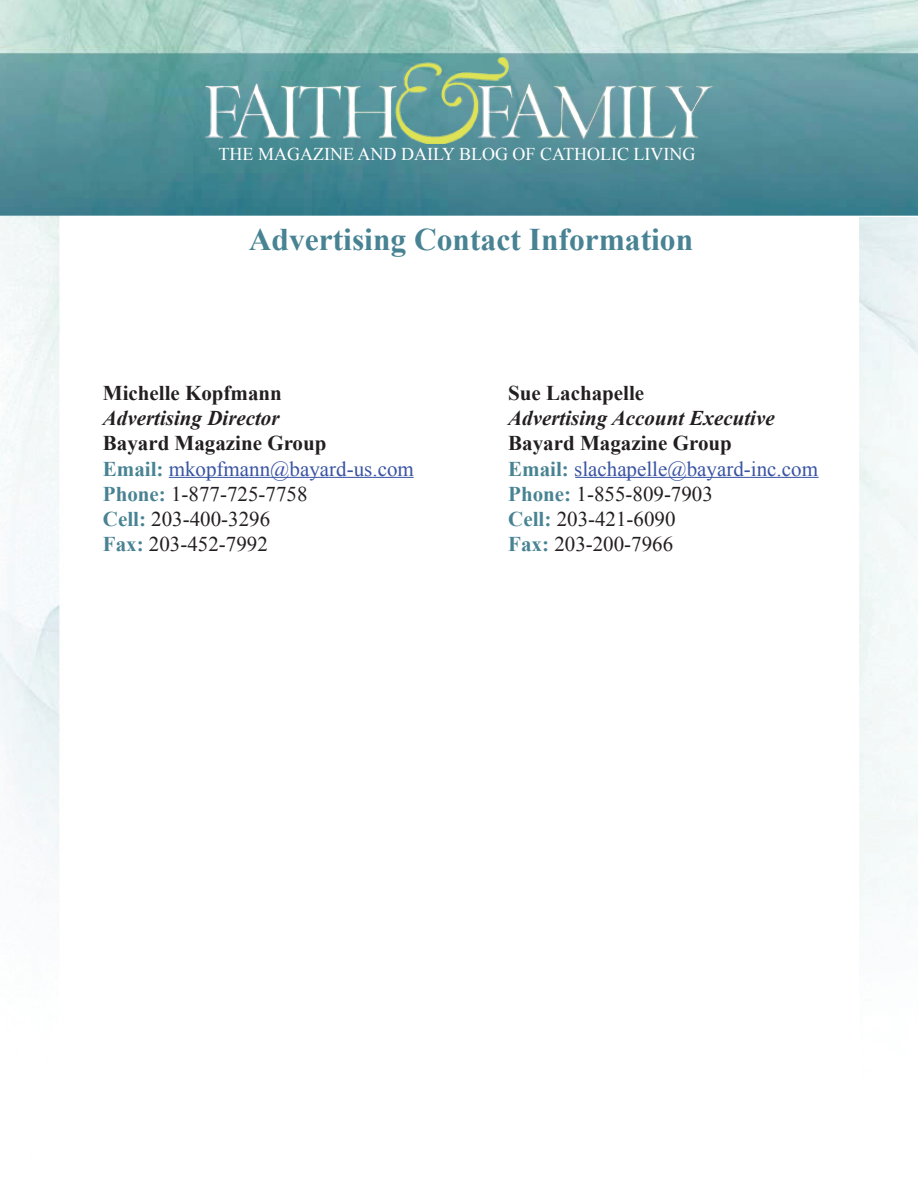
<style>
.page{position:relative;width:918px;height:1188px;background:#fff}
.page>*{position:absolute;margin:0;border:0;box-sizing:border-box;transform-origin:0 0}
.t1{font:700 31.5px "Times New Roman";color:#488393}
.t2{font:21px/25.2px "Times New Roman";color:#231f20}
.t3{font:italic 700 21px "Times New Roman";color:#231f20}
.t4{font:700 21px "Times New Roman";color:#231f20}
.t5{font:18px "Times New Roman";color:#fff}
.s1{font-weight:700}
.s2{font-weight:700;color:#488393}
.s3{color:#3853a3}
</style>
<div class="page">
<img style="left:0;top:0;width:918px;height:878px">
<img style="left:859px;top:217px;width:59px;height:697px">
<img style="left:206px;top:58px;width:507px;height:86px">
<p class="t5" style="left:219px;top:141px;width:478px">THE MAGAZINE AND DAILY BLOG OF CATHOLIC LIVING</p>
<h1 class="t1" style="left:249px;top:218px;width:446px">Advertising Contact Information</h1>
<p class="t4" style="left:103px;top:379px;width:181px">Michelle Kopfmann</p>
<p class="t3" style="left:103px;top:404px;width:178px">Advertising Director</p>
<p class="t2" style="left:103px;top:431px;width:312px"><span class="s1">Bayard Magazine Group<br></span><span class="s2">Email:</span> <span class="s3">mkopfmann@bayard-us.com<br></span><span class="s2">Phone:</span> 1-877-725-7758<br><span class="s2">Cell:</span> 203-400-3296<br><span class="s2">Fax:</span> 203-452-7992</p>
<p class="t4" style="left:508px;top:378px;width:137px">Sue Lachapelle</p>
<p class="t3" style="left:508px;top:404px;width:268px">Advertising Account Executive</p>
<p class="t2" style="left:508px;top:430px;width:311px"><span class="s1">Bayard Magazine Group<br></span><span class="s2">Email:</span> <span class="s3">slachapelle@bayard-inc.com<br></span><span class="s2">Phone:</span> 1-855-809-7903<br><span class="s2">Cell:</span> 203-421-6090<br><span class="s2">Fax:</span> 203-200-7966</p>
</div>
